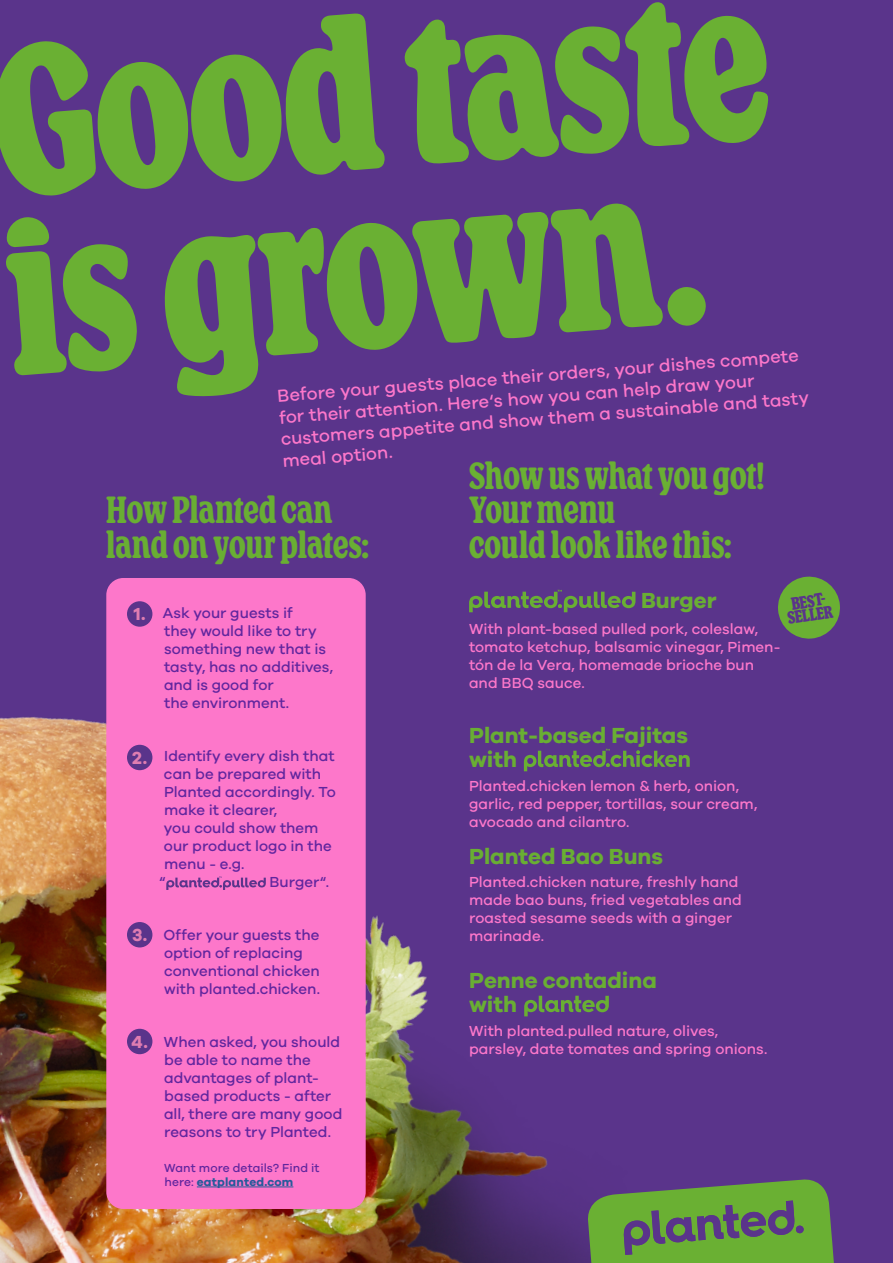
<style>
.page{position:relative;width:893px;height:1263px;background:#5a348b}
.page>*{position:absolute;margin:0;border:0;box-sizing:border-box;transform-origin:0 0}
.t1{font:700 195px/177.3px "VC Henrietta Condensed";color:#6ab033}
.t2{font:600 34.5px/34.5px "VC Henrietta Condensed";color:#6ab033}
.t3{font:600 34.5px/34.5px "VC Henrietta Condensed";color:#69ae33}
.t4{font:700 22.5px/24px "Galano Grotesque";color:#69ae33}
.t5{font:500 18px/21.6px "Galano Grotesque";color:#fd77ca}
.t6{font:700 18px "Galano Grotesque";color:#e07db1}
.t7{font:700 16.05px/13.5px "VC Henrietta Condensed";color:#5a348b;text-align:center}
.t8{font:500 15px/18px "Galano Grotesque";color:#61269e}
.t9{font:500 15px/18px "Galano Grotesque";color:#fd77ca}
.t10{font:500 12px/13.5px "Galano Grotesque";letter-spacing:.01em;color:#61269e}
.s1{font-weight:700;color:#275b9b}
</style>
<div class="page">
<svg style="left:822px;top:579px;width:18px;height:57px"></svg>
<img style="left:0;top:576px;width:822px;height:687px">
<svg style="left:588px;top:1179px;width:246px;height:84px"></svg>
<div style="left:106px;top:578px;width:260px;height:631px;background:#fd77ca;border-radius:17px"></div>
<svg style="left:469px;top:590px;width:166px;height:22px"></svg>
<hr style="left:197px;top:1186px;width:96px;height:1px;background:#275b9b">
<div style="left:127px;top:601px;width:25px;height:26px;background:#5a348b;border-radius:50%"></div>
<div style="left:127px;top:745px;width:25px;height:25px;background:#5a348b;border-radius:50%"></div>
<div style="left:127px;top:922px;width:25px;height:25px;background:#5a348b;border-radius:50%"></div>
<div style="left:127px;top:1029px;width:25px;height:25px;background:#5a348b;border-radius:50%"></div>
<svg style="left:166px;top:876px;width:100px;height:14px"></svg>
<h1 class="t1" style="left:-15px;top:47px;width:780px;rotate:-5deg">Good taste is grown.</h1>
<p class="t5" style="left:277px;top:383px;width:531px;rotate:-4deg">Before your guests place their orders, your dishes compete for their attention. Here‘s how you can help draw your customers appetite and show them a sustainable and tasty</p>
<p class="t5" style="left:282px;top:449px;width:112px;rotate:-4deg">meal option.</p>
<h2 class="t3" style="left:106px;top:494px;width:264px">How Planted can land on your plates:</h2>
<h2 class="t2" style="left:469px;top:460px;width:296px">Show us what you got!<br>Your menu<br>could look like this:</h2>
<p class="t6" style="left:134px;top:603px;width:13px">1.</p>
<p class="t8" style="left:163px;top:604px;width:172px">Ask your guests if<br>they would like to try something new that is tasty, has no additives, and is good for<br>the environment.</p>
<p class="t6" style="left:132px;top:746px;width:17px">2.</p>
<p class="t6" style="left:132px;top:923px;width:17px">3.</p>
<p class="t6" style="left:131px;top:1030px;width:18px">4.</p>
<p class="t8" style="left:164px;top:747px;width:172px">Identify every dish that</p>
<p class="t8" style="left:164px;top:765px;width:159px">can be prepared with</p>
<p class="t8" style="left:164px;top:783px;width:173px">Planted accordingly. To</p>
<p class="t8" style="left:164px;top:801px;width:115px">make it clearer,</p>
<p class="t8" style="left:164px;top:819px;width:156px">you could show them</p>
<p class="t8" style="left:164px;top:837px;width:169px">our product logo in the</p>
<p class="t8" style="left:164px;top:855px;width:82px">menu - e.g.</p>
<p class="t8" style="left:159px;top:873px;width:8px">“</p>
<p class="t8" style="left:269px;top:873px;width:61px">Burger“.</p>
<p class="t8" style="left:163px;top:926px;width:158px">Offer your guests the option of replacing conventional chicken with planted.chicken.</p>
<p class="t8" style="left:164px;top:1033px;width:180px">When asked, you should be able to name the advantages of plant&shy;based products - after all, there are many good reasons to try Planted.</p>
<p class="t10" style="left:164px;top:1161px;width:157px">Want more details? Find it here: <span class="s1">eatplanted.com</span></p>
<h3 class="t4" style="left:641px;top:587px;width:77px">Burger</h3>
<p class="t7" style="left:785px;top:599px;width:47px;rotate:-9deg">BEST-<br>SELLER</p>
<p class="t9" style="left:469px;top:620px;width:313px">With plant-based pulled pork, coleslaw, tomato ketchup, balsamic vinegar, Pimen&shy;tón de la Vera, homemade brioche bun and BBQ sauce.</p>
<h3 class="t4" style="left:469px;top:723px;width:220px">Plant-based Fajitas with</h3>
<p class="t9" style="left:469px;top:777px;width:290px">Planted.chicken lemon &amp; herb, onion, garlic, red pepper, tortillas, sour cream, avocado and cilantro.</p>
<h3 class="t4" style="left:469px;top:844px;width:196px">Planted Bao Buns</h3>
<p class="t9" style="left:469px;top:873px;width:274px">Planted.chicken nature, freshly hand made bao buns, fried vegetables and roasted sesame seeds with a ginger marinade.</p>
<h3 class="t4" style="left:469px;top:967px;width:189px">Penne contadina with</h3>
<p class="t9" style="left:469px;top:1022px;width:300px">With planted.pulled nature, olives, parsley, date tomates and spring onions.</p>
</div>
